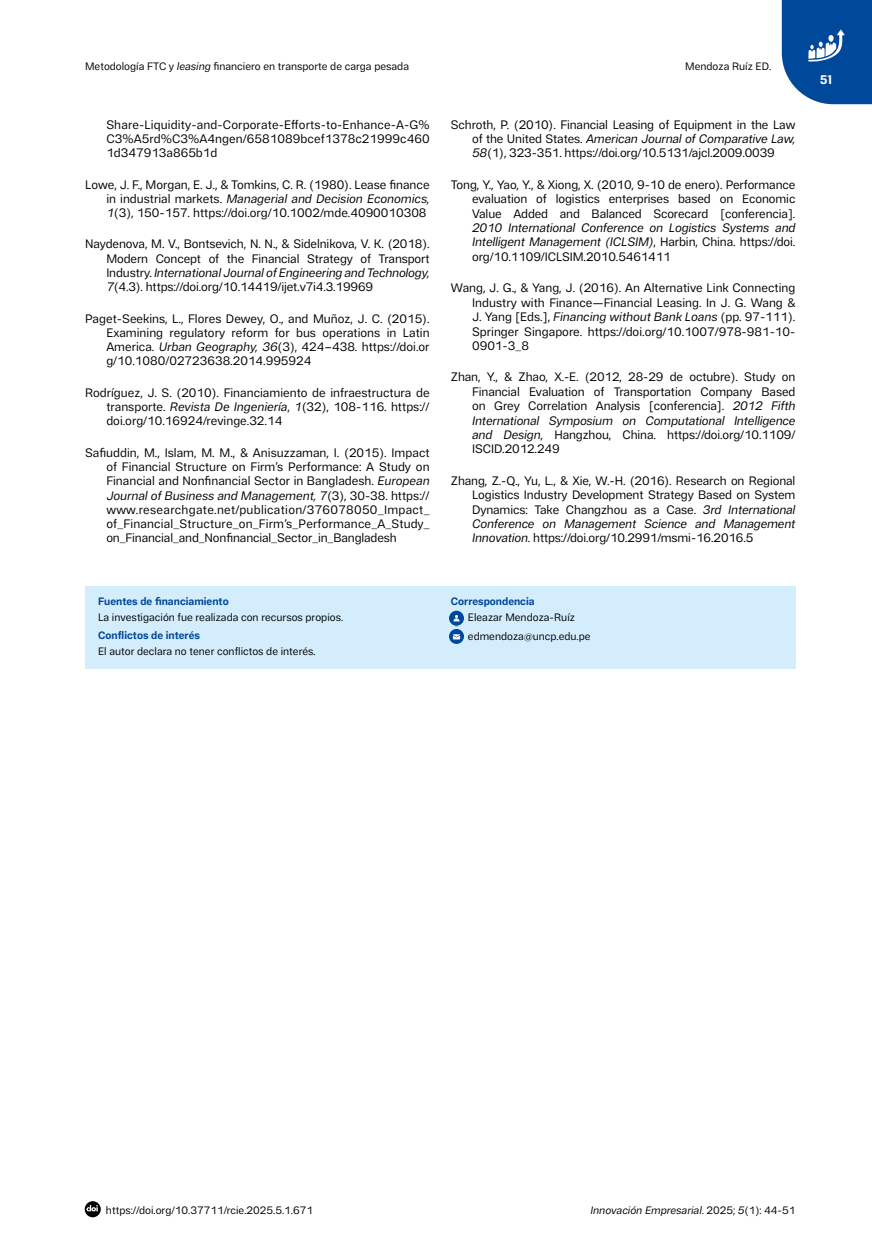
<style>
.page{position:relative;width:872px;height:1255px;background:#fff}
.page>*{position:absolute;margin:0;border:0;box-sizing:border-box;transform-origin:0 0}
.t1{font:700 13.5px "Breuer Text";color:#fff}
.t2{font:12px/14.2px "Cabrion";letter-spacing:-.01em;color:#000;text-align:justify}
.t3{font:italic 12px/14.4px "Cabrion";letter-spacing:-.01em;color:#000;text-align:justify}
.t4{font:10.5px/18.3px "Cabrion";color:#000}
.t5{font:700 10.5px "Cabrion";color:#00489a}
.t6{font:italic 10.5px "Cabrion";color:#000}
.s1{font-style:italic}
.s2{font-style:normal}
</style>
<div class="page">
<svg style="left:782px;top:0;width:90px;height:104px;background:#1a5ba4"></svg>
<svg style="left:85px;top:1201px;width:16px;height:16px"></svg>
<div style="left:85px;top:586px;width:710px;height:83px;background:#d4edfc"></div>
<div style="left:449px;top:610px;width:15px;height:15px;background:#00489a;border-radius:50%"></div>
<svg style="left:453px;top:615px;width:6px;height:6px"></svg>
<svg style="left:449px;top:629px;width:15px;height:15px"></svg>
<svg style="left:453px;top:634px;width:7px;height:5px"></svg>
<p class="t4" style="left:85px;top:57px;width:325px">Metodología FTC y <span class="s1">leasing</span> financiero en transporte de carga pesada</p>
<p class="t4" style="left:685px;top:57px;width:87px">Mendoza Ruíz ED.</p>
<p class="t2" style="left:106px;top:117px;width:325px">Share-Liquidity-and-Corporate-Efforts-to-Enhance-A-G% C3%A5rd%C3%A4ngen/6581089bcef1378c21999c460<br>1d347913a865b1d</p>
<p class="t2" style="left:106px;top:177px;width:325px;text-indent:-21px">Lowe, J. F., Morgan, E. J., &amp; Tomkins, C. R. (1980). Lease finance in industrial markets. <span class="s1">Managerial and Decision Economics, 1</span>(3), 150-157. https://doi.org/10.1002/mde.4090010308</p>
<p class="t2" style="left:106px;top:237px;width:325px;text-indent:-21px">Naydenova, M. V., Bontsevich, N. N., &amp; Sidelnikova, V. K. (2018).<br>Modern Concept of the Financial Strategy of Transport Industry. <span class="s1">International Journal of Engineering and Technology, 7</span>(4.3). https://doi.org/10.14419/ijet.v7i4.3.19969</p>
<p class="t2" style="left:106px;top:311px;width:325px;text-indent:-21px">Paget-Seekins, L., Flores Dewey, O., and Muñoz, J. C. (2015).<br>Examining regulatory reform for bus operations in Latin America. <span class="s1">Urban Geography, 36</span>(3), 424–438. https://doi.or g/10.1080/02723638.2014.995924</p>
<p class="t2" style="left:106px;top:385px;width:325px;text-indent:-21px">Rodríguez, J. S. (2010). Financiamiento de infraestructura de transporte. <span class="s1">Revista De Ingeniería</span>, <span class="s1">1</span>(32), 108-116. https:// doi.org/10.16924/revinge.32.14</p>
<p class="t2" style="left:106px;top:445px;width:325px;text-indent:-21px">Safiuddin, M., Islam, M. M., &amp; Anisuzzaman, I. (2015). Impact of Financial Structure on Firm’s Performance: A Study on Financial and Nonfinancial Sector in Bangladesh. <span class="s1">European Journal of Business and Management, 7</span>(3), 30-38. https:// www.researchgate.net/publication/376078050_Impact_ of_Financial_Structure_on_Firm’s_Performance_A_Study_ on_Financial_and_Nonfinancial_Sector_in_Bangladesh</p>
<p class="t5" style="left:98px;top:595px;width:132px">Fuentes de financiamiento</p>
<p class="t4" style="left:98px;top:608px;width:247px">La investigación fue realizada con recursos propios.</p>
<p class="t5" style="left:98px;top:629px;width:103px">Conflictos de interés</p>
<p class="t4" style="left:98px;top:642px;width:219px">El autor declara no tener conflictos de interés.</p>
<p class="t2" style="left:472px;top:117px;width:325px;text-indent:-21px">Schroth, P. (2010). Financial Leasing of Equipment in the Law of the United States. <span class="s1">American Journal of Comparative Law, 58</span>(1), 323-351. https://doi.org/10.5131/ajcl.2009.0039</p>
<p class="t2" style="left:472px;top:177px;width:325px;text-indent:-21px">Tong, Y., Yao, Y., &amp; Xiong, X. (2010, 9-10 de enero). Performance evaluation of logistics enterprises based on Economic Value Added and Balanced Scorecard [conferencia].</p>
<p class="t3" style="left:472px;top:220px;width:325px">2010 International Conference on Logistics Systems and Intelligent Management (ICLSIM)<span class="s2">, Harbin, China. https://doi. org/10.1109/ICLSIM.2010.5461411</span></p>
<p class="t2" style="left:472px;top:280px;width:325px;text-indent:-21px">Wang, J. G., &amp; Yang, J. (2016). An Alternative Link Connecting Industry with Finance—Financial Leasing. In J. G. Wang &amp; J. Yang [Eds.], <span class="s1">Financing without Bank Loans</span> (pp. 97-111).<br>Springer Singapore. https://doi.org/10.1007/978-981-10- 0901-3_8</p>
<p class="t2" style="left:472px;top:369px;width:325px;text-indent:-21px">Zhan, Y., &amp; Zhao, X.-E. (2012, 28-29 de octubre). Study on Financial Evaluation of Transportation Company Based on Grey Correlation Analysis [conferencia]. <span class="s1">2012 Fifth International Symposium on Computational Intelligence and Design</span>, Hangzhou, China. https://doi.org/10.1109/ ISCID.2012.249</p>
<p class="t2" style="left:472px;top:473px;width:325px;text-indent:-21px">Zhang, Z.-Q., Yu, L., &amp; Xie, W.-H. (2016). Research on Regional Logistics Industry Development Strategy Based on System Dynamics: Take Changzhou as a Case. <span class="s1">3rd International Conference on Management Science and Management Innovation</span>. https://doi.org/10.2991/msmi-16.2016.5</p>
<p class="t5" style="left:451px;top:595px;width:85px">Correspondencia</p>
<p class="t4" style="left:468px;top:608px;width:124px">Eleazar Mendoza-Ruíz edmendoza@uncp.edu.pe</p>
<p class="t1" style="left:820px;top:72px;width:14px">51</p>
<p class="t4" style="left:106px;top:1200px;width:209px">https://doi.org/10.37711/rcie.2025.5.1.671</p>
<p class="t6" style="left:590px;top:1203px;width:206px">Innovación Empresarial<span class="s2">. 2025;</span> 5<span class="s2">(1): 44-51</span></p>
</div>
